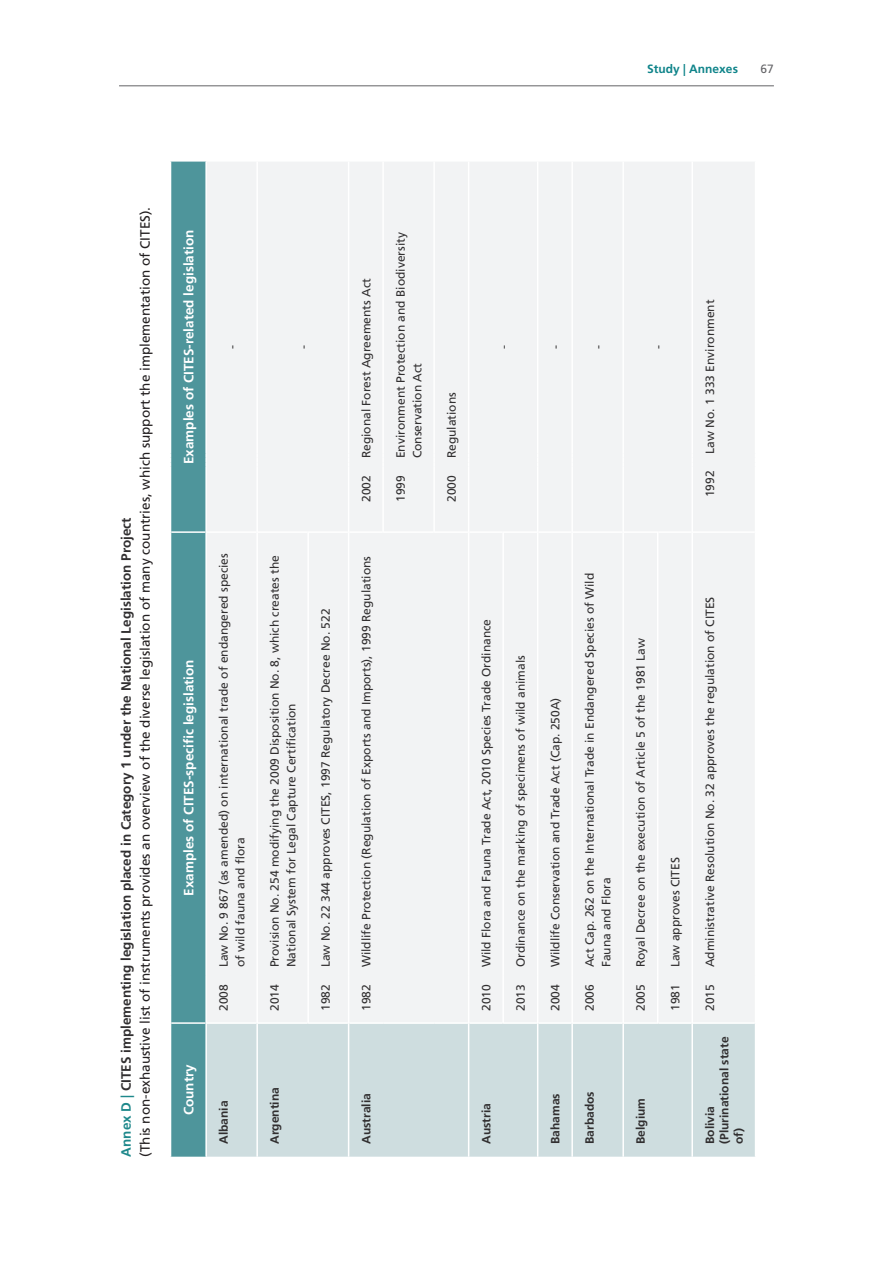
<style>
.page{position:relative;width:893px;height:1263px;background:#fff}
.page>*{position:absolute;margin:0;border:0;box-sizing:border-box;transform-origin:0 0}
.none{font:13.5px "Frutiger";color:#231f20}
.Annex_title{font:700 13.5px "Frutiger LT Std";color:#312f30}
.t1{font:700 13.5px "Frutiger";color:#fff}
.t2{font:12px/16.5px "Frutiger LT Std";color:#312f30}
.t3{font:700 12px/14.4px "Frutiger";color:#312f30}
.t4{font:700 12px "Frutiger";color:#0f848a}
.t5{font:12px "Frutiger";color:#636366}
.s1{color:#1e888b}
</style>
<div class="page">
<hr style="left:119px;top:85px;width:655px;height:1px;background:#636366">
<div style="left:207px;top:1024px;width:548px;height:133px;background:#cedddf"></div>
<div style="left:207px;top:162px;width:548px;height:860px;background:#f2f3f4"></div>
<hr style="left:207px;top:531px;width:49px;height:2px;background:#fff">
<hr style="left:256px;top:1023px;width:2px;height:134px;background:#fff">
<hr style="left:256px;top:976px;width:2px;height:47px;background:#fff">
<hr style="left:256px;top:532px;width:2px;height:444px;background:#fff">
<hr style="left:256px;top:467px;width:2px;height:65px;background:#fff">
<hr style="left:258px;top:531px;width:49px;height:2px;background:#fff">
<svg style="left:256px;top:453px;width:2px;height:14px"></svg>
<hr style="left:256px;top:162px;width:2px;height:291px;background:#fff">
<hr style="left:307px;top:976px;width:2px;height:48px;background:#fff">
<hr style="left:307px;top:531px;width:2px;height:445px;background:#fff">
<hr style="left:309px;top:531px;width:39px;height:2px;background:#fff">
<hr style="left:348px;top:1023px;width:1px;height:134px;background:#fff">
<hr style="left:348px;top:976px;width:1px;height:47px;background:#fff">
<hr style="left:348px;top:532px;width:1px;height:444px;background:#fff">
<hr style="left:348px;top:467px;width:1px;height:65px;background:#fff">
<hr style="left:349px;top:531px;width:33px;height:2px;background:#fff">
<svg style="left:348px;top:453px;width:1px;height:14px"></svg>
<hr style="left:348px;top:162px;width:1px;height:291px;background:#fff">
<hr style="left:382px;top:467px;width:2px;height:66px;background:#fff">
<hr style="left:384px;top:531px;width:49px;height:2px;background:#fff">
<svg style="left:382px;top:453px;width:2px;height:14px"></svg>
<hr style="left:382px;top:162px;width:2px;height:291px;background:#fff">
<hr style="left:433px;top:467px;width:2px;height:66px;background:#fff">
<hr style="left:435px;top:531px;width:33px;height:2px;background:#fff">
<svg style="left:433px;top:453px;width:2px;height:14px"></svg>
<hr style="left:433px;top:162px;width:2px;height:291px;background:#fff">
<hr style="left:468px;top:1023px;width:1px;height:134px;background:#fff">
<hr style="left:468px;top:976px;width:1px;height:47px;background:#fff">
<hr style="left:468px;top:532px;width:1px;height:444px;background:#fff">
<hr style="left:468px;top:467px;width:1px;height:65px;background:#fff">
<hr style="left:469px;top:531px;width:33px;height:2px;background:#fff">
<svg style="left:468px;top:453px;width:1px;height:14px"></svg>
<hr style="left:468px;top:162px;width:1px;height:291px;background:#fff">
<hr style="left:502px;top:976px;width:2px;height:48px;background:#fff">
<hr style="left:502px;top:531px;width:2px;height:445px;background:#fff">
<hr style="left:504px;top:531px;width:33px;height:2px;background:#fff">
<hr style="left:537px;top:1023px;width:1px;height:134px;background:#fff">
<hr style="left:537px;top:976px;width:1px;height:47px;background:#fff">
<hr style="left:537px;top:532px;width:1px;height:444px;background:#fff">
<hr style="left:537px;top:467px;width:1px;height:65px;background:#fff">
<hr style="left:538px;top:531px;width:33px;height:2px;background:#fff">
<svg style="left:537px;top:453px;width:1px;height:14px"></svg>
<hr style="left:537px;top:162px;width:1px;height:291px;background:#fff">
<hr style="left:571px;top:1023px;width:2px;height:134px;background:#fff">
<hr style="left:571px;top:976px;width:2px;height:47px;background:#fff">
<hr style="left:571px;top:532px;width:2px;height:444px;background:#fff">
<hr style="left:571px;top:467px;width:2px;height:65px;background:#fff">
<hr style="left:573px;top:531px;width:49px;height:2px;background:#fff">
<svg style="left:571px;top:453px;width:2px;height:14px"></svg>
<hr style="left:571px;top:162px;width:2px;height:291px;background:#fff">
<hr style="left:622px;top:1023px;width:2px;height:134px;background:#fff">
<hr style="left:622px;top:976px;width:2px;height:47px;background:#fff">
<hr style="left:622px;top:532px;width:2px;height:444px;background:#fff">
<hr style="left:622px;top:467px;width:2px;height:65px;background:#fff">
<hr style="left:624px;top:531px;width:33px;height:2px;background:#fff">
<svg style="left:622px;top:453px;width:2px;height:14px"></svg>
<hr style="left:622px;top:162px;width:2px;height:291px;background:#fff">
<hr style="left:657px;top:976px;width:1px;height:48px;background:#fff">
<hr style="left:657px;top:531px;width:1px;height:445px;background:#fff">
<hr style="left:658px;top:531px;width:33px;height:2px;background:#fff">
<hr style="left:691px;top:1023px;width:2px;height:134px;background:#fff">
<hr style="left:691px;top:976px;width:2px;height:47px;background:#fff">
<hr style="left:691px;top:532px;width:2px;height:444px;background:#fff">
<hr style="left:691px;top:467px;width:2px;height:65px;background:#fff">
<hr style="left:693px;top:531px;width:62px;height:2px;background:#fff">
<svg style="left:691px;top:453px;width:2px;height:14px"></svg>
<hr style="left:691px;top:162px;width:2px;height:291px;background:#fff">
<svg style="left:170px;top:162px;width:37px;height:995px;background:#5a9ca1"></svg>
<hr style="left:205px;top:162px;width:2px;height:291px;background:#fff">
<p class="t4" style="left:647px;top:62px;width:92px">Study | Annexes</p>
<p class="t5" style="left:761px;top:62px;width:15px">67</p>
<p class="none" style="left:137px;top:1157px;width:951px;rotate:-90deg">(This non-exhaustive list of instruments provides an overview of the diverse legislation of many countries, which support the implementation of CITES).</p>
<p class="Annex_title" style="left:118px;top:1157px;width:640px;rotate:-90deg"><span class="s1">Annex D |</span> CITES implementing legislation placed in Category 1 under the National Legislation Project</p>
<p class="t1" style="left:181px;top:464px;width:236px;rotate:-90deg">Examples of CITES-related legislation</p>
<p class="t2" style="left:224px;top:349px;width:5px;rotate:-90deg">-</p>
<p class="t2" style="left:295px;top:349px;width:5px;rotate:-90deg">-</p>
<p class="t1" style="left:181px;top:896px;width:238px;rotate:-90deg">Examples of CITES-specific legislation</p>
<p class="t1" style="left:181px;top:1115px;width:53px;rotate:-90deg">Country</p>
<p class="t2" style="left:216px;top:967px;width:416px;rotate:-90deg">Law No. 9 867 (as amended) on international trade of endangered species of wild fauna and flora</p>
<p class="t2" style="left:216px;top:1011px;width:28px;rotate:-90deg">2008</p>
<p class="t3" style="left:217px;top:1144px;width:45px;rotate:-90deg">Albania</p>
<p class="t2" style="left:267px;top:967px;width:414px;rotate:-90deg">Provision No. 254 modifying the 2009 Disposition No. 8, which creates the<br>National System for Legal Capture Certification</p>
<p class="t2" style="left:267px;top:1011px;width:28px;rotate:-90deg">2014</p>
<p class="t2" style="left:318px;top:967px;width:360px;rotate:-90deg">Law No. 22 344 approves CITES, 1997 Regulatory Decree No. 522</p>
<p class="t2" style="left:318px;top:1011px;width:28px;rotate:-90deg">1982</p>
<p class="t3" style="left:268px;top:1144px;width:58px;rotate:-90deg">Argentina</p>
<p class="t2" style="left:358px;top:458px;width:182px;rotate:-90deg">Regional Forest Agreements Act</p>
<p class="t2" style="left:358px;top:502px;width:28px;rotate:-90deg">2002</p>
<p class="t2" style="left:358px;top:967px;width:413px;rotate:-90deg">Wildlife Protection (Regulation of Exports and Imports), 1999 Regulations</p>
<p class="t2" style="left:358px;top:1011px;width:28px;rotate:-90deg">1982</p>
<p class="t2" style="left:392px;top:458px;width:228px;rotate:-90deg">Environment Protection and Biodiversity<br>Conservation Act</p>
<p class="t2" style="left:392px;top:502px;width:28px;rotate:-90deg">1999</p>
<p class="t3" style="left:359px;top:1144px;width:52px;rotate:-90deg">Australia</p>
<p class="t2" style="left:444px;top:458px;width:68px;rotate:-90deg">Regulations</p>
<p class="t2" style="left:444px;top:502px;width:28px;rotate:-90deg">2000</p>
<p class="t2" style="left:495px;top:349px;width:5px;rotate:-90deg">-</p>
<p class="t2" style="left:547px;top:349px;width:5px;rotate:-90deg">-</p>
<p class="t2" style="left:590px;top:349px;width:5px;rotate:-90deg">-</p>
<p class="t2" style="left:650px;top:349px;width:5px;rotate:-90deg">-</p>
<p class="t2" style="left:702px;top:454px;width:156px;rotate:-90deg">Law No. 1 333 Environment</p>
<p class="t2" style="left:702px;top:497px;width:28px;rotate:-90deg">1992</p>
<p class="t2" style="left:478px;top:967px;width:350px;rotate:-90deg">Wild Flora and Fauna Trade Act, 2010 Species Trade Ordinance</p>
<p class="t2" style="left:478px;top:1011px;width:28px;rotate:-90deg">2010</p>
<p class="t2" style="left:513px;top:967px;width:314px;rotate:-90deg">Ordinance on the marking of specimens of wild animals</p>
<p class="t2" style="left:513px;top:1011px;width:28px;rotate:-90deg">2013</p>
<p class="t2" style="left:547px;top:967px;width:271px;rotate:-90deg">Wildlife Conservation and Trade Act (Cap. 250A)</p>
<p class="t2" style="left:547px;top:1011px;width:28px;rotate:-90deg">2004</p>
<p class="t2" style="left:582px;top:967px;width:396px;rotate:-90deg">Act Cap. 262 on the International Trade in Endangered Species of Wild<br>Fauna and Flora</p>
<p class="t2" style="left:582px;top:1011px;width:28px;rotate:-90deg">2006</p>
<p class="t3" style="left:479px;top:1144px;width:42px;rotate:-90deg">Austria</p>
<p class="t3" style="left:548px;top:1144px;width:52px;rotate:-90deg">Bahamas</p>
<p class="t3" style="left:583px;top:1144px;width:54px;rotate:-90deg">Barbados</p>
<p class="t2" style="left:633px;top:967px;width:331px;rotate:-90deg">Royal Decree on the execution of Article 5 of the 1981 Law</p>
<p class="t2" style="left:633px;top:1011px;width:28px;rotate:-90deg">2005</p>
<p class="t3" style="left:634px;top:1144px;width:48px;rotate:-90deg">Belgium</p>
<p class="t2" style="left:667px;top:967px;width:112px;rotate:-90deg">Law approves CITES</p>
<p class="t2" style="left:667px;top:1011px;width:28px;rotate:-90deg">1981</p>
<p class="t2" style="left:702px;top:967px;width:372px;rotate:-90deg">Administrative Resolution No. 32 approves the regulation of CITES</p>
<p class="t2" style="left:702px;top:1011px;width:28px;rotate:-90deg">2015</p>
<p class="t3" style="left:703px;top:1144px;width:109px;rotate:-90deg">Bolivia (Plurinational state of)</p>
</div>
